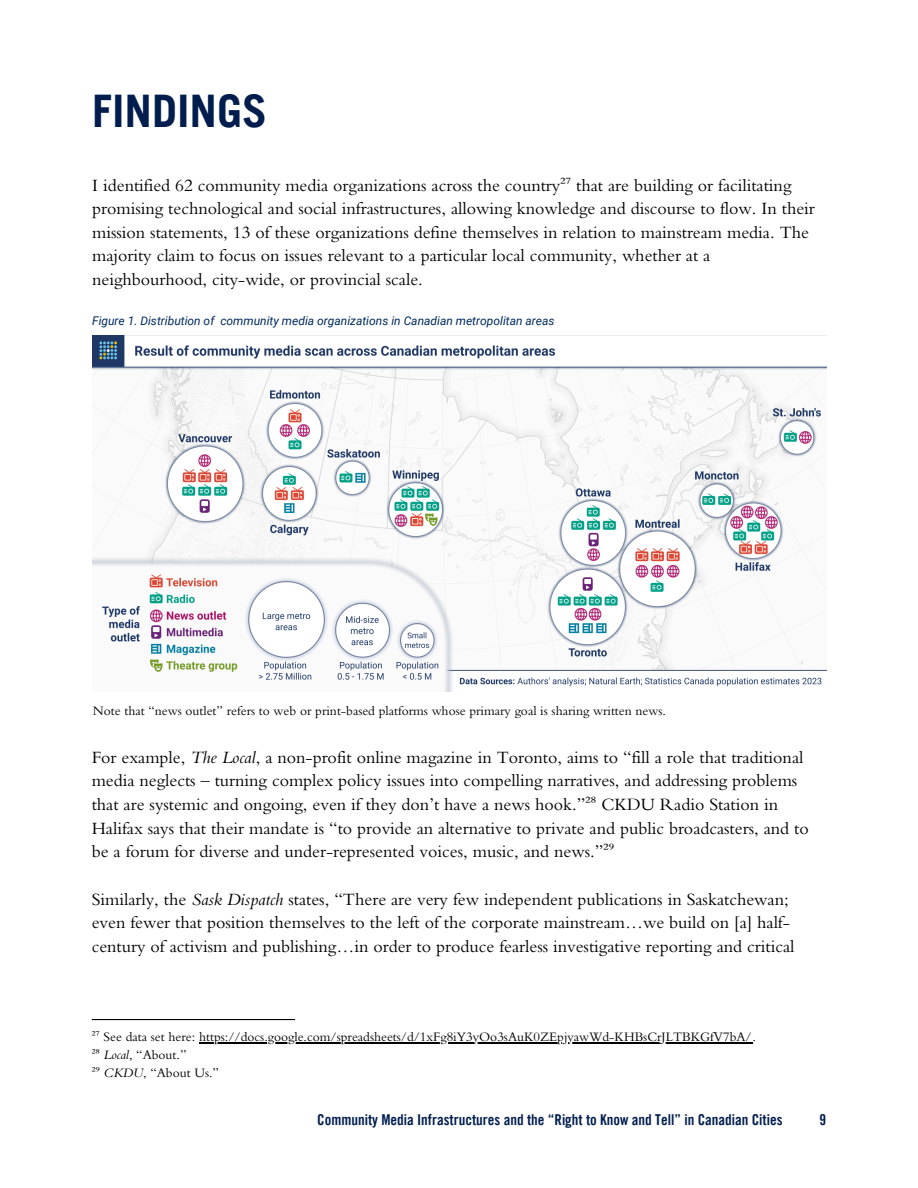
<style>
.page{position:relative;width:918px;height:1188px;background:#fff}
.page>*{position:absolute;margin:0;border:0;box-sizing:border-box;transform-origin:0 0}
.t1{font:700 45px "Trade Gothic LT Pro";color:#001d4e}
.t2{font:18px/23.7px "Bembo Std";color:#000}
.t3{font:15px "Trade Gothic LT Pro Bd Cn 20";color:#001d4e}
.t4{font:13.5px/18px "Bembo Std";color:#000}
.t5{font:italic 12px "Roboto";color:#002a5c}
.s1{font-style:italic}
</style>
<div class="page">
<hr style="left:92px;top:1019px;width:203px;height:1px;background:#000">
<img style="left:92px;top:335px;width:735px;height:357px">
<hr style="left:199px;top:1042px;width:554px;height:1px;background:#000">
<p class="t1" style="left:92px;top:94px;width:176px">FINDINGS</p>
<h2 class="t2" style="left:92px;top:176px;width:724px">I identified 62 community media organizations across the country²⁷ that are building or facilitating promising technological and social infrastructures, allowing knowledge and discourse to flow. In their mission statements, 13 of these organizations define themselves in relation to mainstream media. The majority claim to focus on issues relevant to a particular local community, whether at a neighbourhood, city-wide, or provincial scale.</h2>
<h2 class="t5" style="left:92px;top:314px;width:464px">Figure 1. Distribution of community media organizations in Canadian metropolitan areas</h2>
<h2 class="t4" style="left:93px;top:704px;width:575px">Note that “news outlet” refers to web or print-based platforms whose primary goal is sharing written news.</h2>
<p class="t2" style="left:92px;top:748px;width:719px">For example, <span class="s1">The Local</span>, a non-profit online magazine in Toronto, aims to “fill a role that traditional media neglects – turning complex policy issues into compelling narratives, and addressing problems that are systemic and ongoing, even if they don’t have a news hook.”²⁸ CKDU Radio Station in Halifax says that their mandate is “to provide an alternative to private and public broadcasters, and to be a forum for diverse and under-represented voices, music, and news.”²⁹</p>
<h5 class="t2" style="left:92px;top:890px;width:704px">Similarly, the <span class="s1">Sask Dispatch</span> states, “There are very few independent publications in Saskatchewan; even fewer that position themselves to the left of the corporate mainstream…we build on [a] half&shy;century of activism and publishing…in order to produce fearless investigative reporting and critical</h5>
<p class="t4" style="left:92px;top:1030px;width:666px">²⁷ See data set here: https://docs.google.com/spreadsheets/d/1xFg8iY3yOo3sAuK0ZEpjyawWd-KHBsCrJLTBKGfV7bA/.</p>
<h4 class="t4" style="left:92px;top:1048px;width:129px">²⁸ <span class="s1">Local</span>, “About.”<br>²⁹ <span class="s1">CKDU</span>, “About Us.”</h4>
<h3 class="t3" style="left:317px;top:1114px;width:467px">Community Media Infrastructures and the “Right to Know and Tell” in Canadian Cities</h3>
<h1 class="t3" style="left:820px;top:1114px;width:8px">9</h1>
</div>
